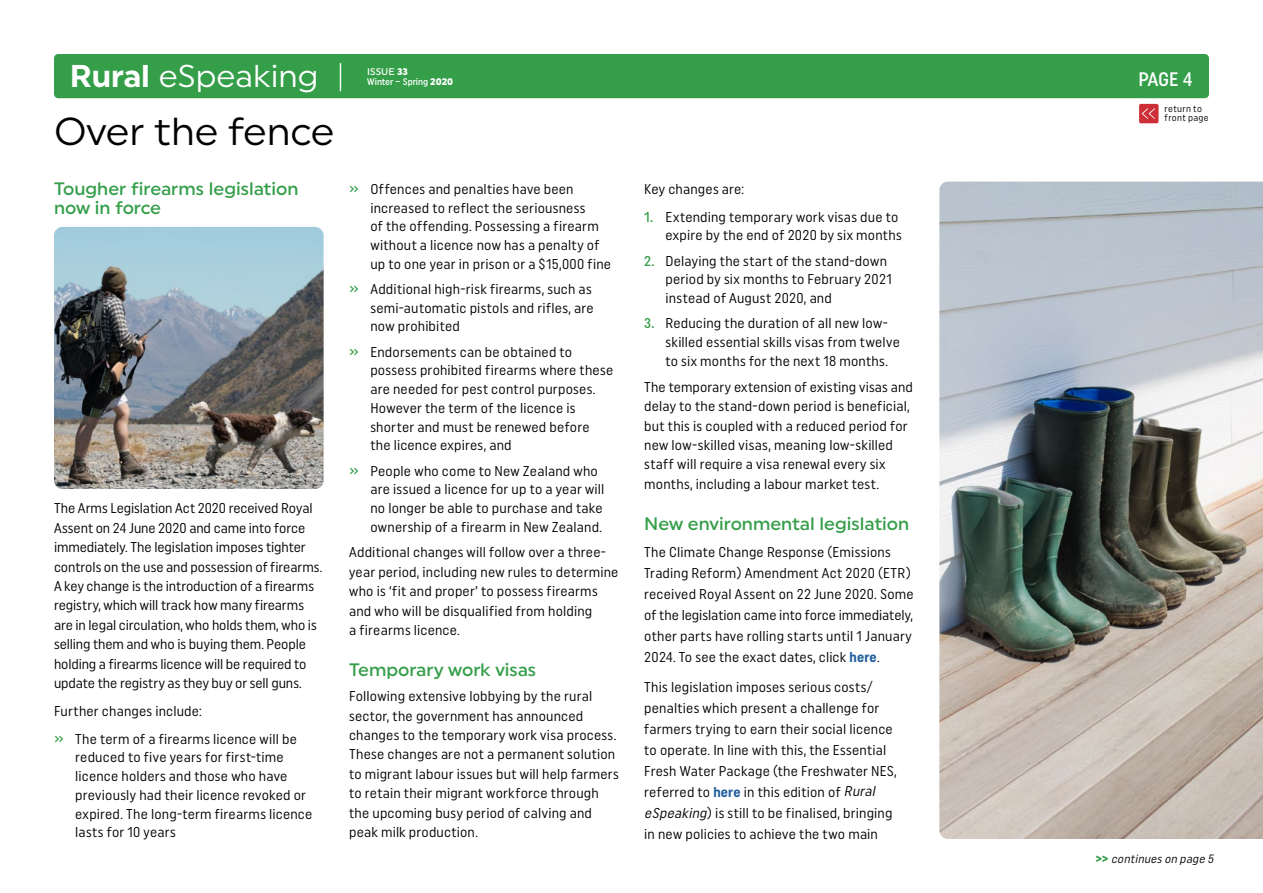
<style>
.page{position:relative;width:1263px;height:893px;background:#fff}
.page>*{position:absolute;margin:0;border:0;box-sizing:border-box;transform-origin:0 0}
.t1{font:39px "Uniform";color:#000}
.t2{font:31.5px "Uniform";color:#fff}
.t3{font:500 19.5px "Uniform Condensed";color:#fff}
.t4{font:500 18px/19.5px "Uniform";color:#349e49}
.t5{font:14.25px/18.8px "Uniform Condensed";letter-spacing:.015em;color:#000}
.t6{font:14.25px/19.5px "Uniform Condensed";letter-spacing:-.005em;color:#000}
.t7{font:italic 12px "Uniform Condensed";color:#000}
.t8{font:9.6px/9px "Uniform Condensed";letter-spacing:.03em;color:#000}
.t9{font:500 9.6px "Uniform Condensed";color:#fff}
.t10{font:500 9.6px "Uniform";color:#fff}
.s1{font-weight:700}
.s2{font-weight:900}
.s3{font-family:"Uniform";font-weight:900}
.s4{font-weight:500;color:#349e49}
.s5{font-weight:700;color:#215e9e}
.s6{font-style:italic}
.s7{font-weight:900;font-style:normal;color:#349e49}
</style>
<div class="page">
<div style="left:1139px;top:104px;width:19px;height:19px;background:#cd2f36;border-radius:2px"></div>
<svg style="left:1142px;top:108px;width:13px;height:11px"></svg>
<div style="left:54px;top:54px;width:1155px;height:44px;background:#349e49;border-radius:4px"></div>
<svg style="left:340px;top:63px;width:1px;height:28px"></svg>
<img style="left:939px;top:182px;width:324px;height:657px">
<img style="left:54px;top:227px;width:270px;height:262px">
<h2 class="t2" style="left:70px;top:57px;width:250px"><span class="s1">Rural</span> eSpeaking</h2>
<p class="t10" style="left:367px;top:65px;width:42px">ISSUE <span class="s2">33</span></p>
<p class="t9" style="left:367px;top:76px;width:87px">Winter – Spring <span class="s3">2020</span></p>
<h3 class="t3" style="left:1138px;top:67px;width:56px">PAGE 4</h3>
<h1 class="t1" style="left:54px;top:108px;width:282px">Over the fence</h1>
<p class="t4" style="left:54px;top:178px;width:246px">Tougher firearms legislation now in force</p>
<p class="t6" style="left:54px;top:498px;width:270px">The Arms Legislation Act 2020 received Royal Assent on 24 June 2020 and came into force immediately. The legislation imposes tighter controls on the use and possession of firearms.<br>A key change is the introduction of a firearms registry, which will track how many firearms are in legal circulation, who holds them, who is selling them and who is buying them. People holding a firearms licence will be required to update the registry as they buy or sell guns.</p>
<p class="t5" style="left:54px;top:697px;width:244px;line-height:27.3px">Further changes include:<br><span class="s4">»</span> The term of a firearms licence will be</p>
<p class="t5" style="left:75px;top:748px;width:239px">reduced to five years for first-time licence holders and those who have previously had their licence revoked or expired. The long-term firearms licence lasts for 10 years</p>
<p class="t5" style="left:370px;top:179px;width:242px;text-indent:-21px"><span class="s4">»</span> Offences and penalties have been increased to reflect the seriousness<br>of the offending. Possessing a firearm without a licence now has a penalty of up to one year in prison or a $15,000 fine</p>
<p class="t5" style="left:370px;top:279px;width:225px;text-indent:-21px"><span class="s4">»</span> Additional high-risk firearms, such as semi-automatic pistols and rifles, are now prohibited</p>
<p class="t5" style="left:370px;top:342px;width:244px;text-indent:-21px"><span class="s4">»</span> Endorsements can be obtained to possess prohibited firearms where these are needed for pest control purposes.<br>However the term of the licence is shorter and must be renewed before the licence expires, and</p>
<p class="t5" style="left:370px;top:461px;width:235px;text-indent:-21px"><span class="s4">»</span> People who come to New Zealand who are issued a licence for up to a year will no longer be able to purchase and take ownership of a firearm in New Zealand.</p>
<p class="t5" style="left:349px;top:543px;width:271px;line-height:19.4px">Additional changes will follow over a three&shy;year period, including new rules to determine who is ‘fit and proper’ to possess firearms and who will be disqualified from holding<br>a firearms licence.</p>
<p class="t4" style="left:349px;top:659px;width:188px">Temporary work visas</p>
<p class="t5" style="left:349px;top:686px;width:271px;line-height:19.4px">Following extensive lobbying by the rural sector, the government has announced changes to the temporary work visa process.<br>These changes are not a permanent solution to migrant labour issues but will help farmers to retain their migrant workforce through the upcoming busy period of calving and peak milk production.</p>
<p class="t5" style="left:644px;top:180px;width:101px">Key changes are:</p>
<p class="t5" style="left:644px;top:207px;width:259px;text-align:right"><span class="s4">1.</span> Extending temporary work visas due to expire by the end of 2020 by six months</p>
<p class="t5" style="left:665px;top:251px;width:228px;text-indent:-21px"><span class="s4">2.</span> Delaying the start of the stand-down period by six months to February 2021 instead of August 2020, and</p>
<p class="t5" style="left:665px;top:313px;width:236px;text-indent:-21px"><span class="s4">3.</span> Reducing the duration of all new low&shy;skilled essential skills visas from twelve to six months for the next 18 months.</p>
<p class="t5" style="left:644px;top:377px;width:270px;line-height:19.4px">The temporary extension of existing visas and delay to the stand-down period is beneficial, but this is coupled with a reduced period for new low-skilled visas, meaning low-skilled staff will require a visa renewal every six months, including a labour market test.</p>
<p class="t4" style="left:644px;top:513px;width:267px">New environmental legislation</p>
<p class="t5" style="left:644px;top:541px;width:271px;line-height:21px">The Climate Change Response (Emissions Trading Reform) Amendment Act 2020 (ETR) received Royal Assent on 22 June 2020. Some of the legislation came into force immediately, other parts have rolling starts until 1 January 2024. To see the exact dates, click <span class="s5">here</span>.</p>
<p class="t5" style="left:644px;top:676px;width:254px;line-height:21px">This legislation imposes serious costs/ penalties which present a challenge for farmers trying to earn their social licence to operate. In line with this, the Essential Fresh Water Package (the Freshwater NES, referred to <span class="s5">here</span> in this edition of <span class="s6">Rural eSpeaking</span>) is still to be finalised, bringing in new policies to achieve the two main</p>
<p class="t8" style="left:1164px;top:104px;width:46px">return to front page</p>
<p class="t7" style="left:1096px;top:852px;width:122px"><span class="s7">&gt; &gt;</span> continueson page 5</p>
</div>
